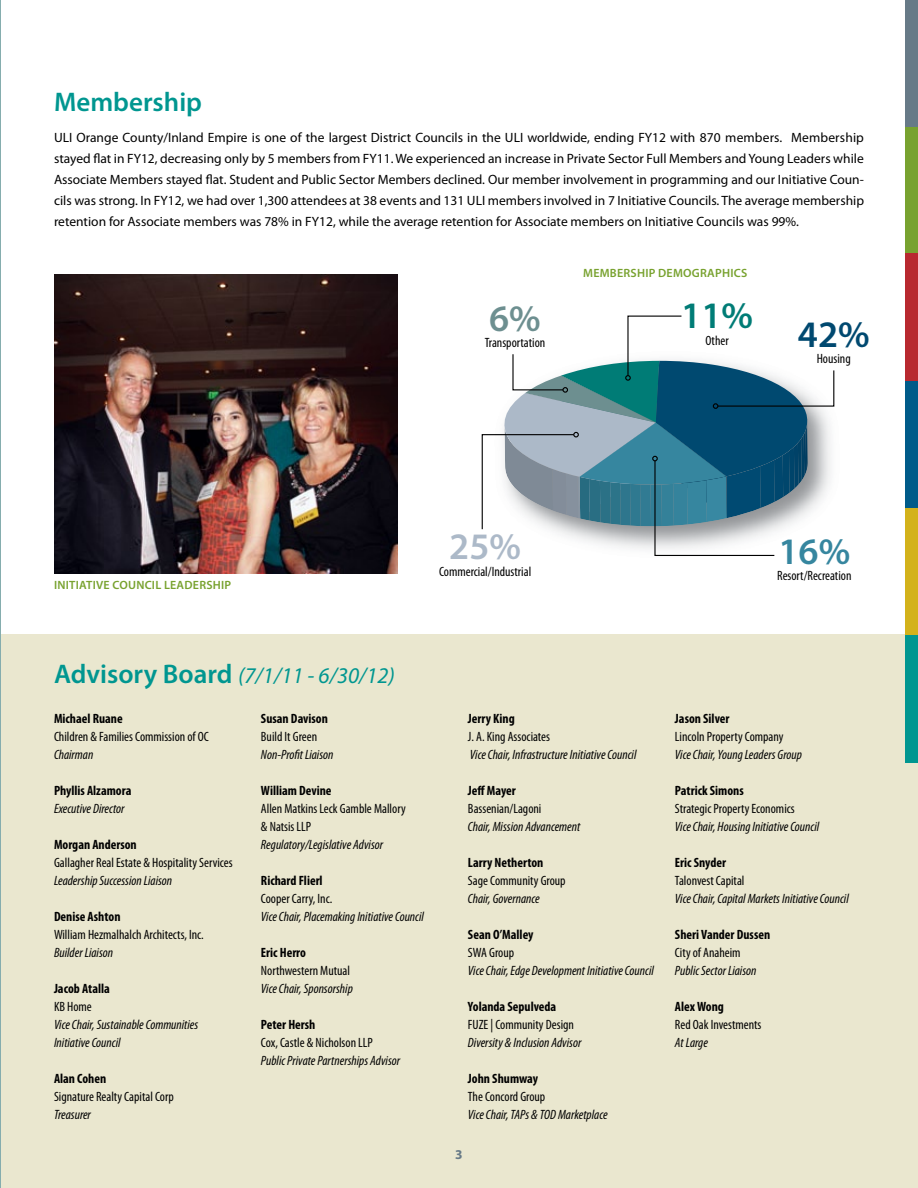
<style>
.page{position:relative;width:918px;height:1188px;background:#fff}
.page>*{position:absolute;margin:0;border:0;box-sizing:border-box;transform-origin:0 0}
.t1{font:600 37.5px "Myriad Pro";color:#acb9c8}
.t2{font:600 37.5px "Myriad Pro";color:#004970}
.t3{font:600 37.5px "Myriad Pro";color:#36869f}
.t4{font:600 37.5px "Myriad Pro";color:#007c76}
.t5{font:600 37.5px "Myriad Pro";color:#6d8f90}
.t6{font:600 27px "Myriad Pro";color:#009690}
.t7{font:italic 22.5px "Myriad Pro";color:#009690}
.t8{font:13.5px/21px "Myriad Pro";color:#000;text-align:justify}
.t9{font:italic condensed 13.5px/18px "Myriad Pro";color:#000}
.t10{font:condensed 13.5px/18px "Myriad Pro";color:#000}
.t11{font:700 condensed 13.5px "Myriad Pro";color:#000}
.t12{font:700 13.5px "Myriad Pro";color:#677a87}
.t13{font:600 12px "Myriad Pro";letter-spacing:.02em;color:#78a22f}
.s1{font-weight:600;font-style:normal;font-size:27px}
</style>
<div class="page">
<div style="left:0;top:634px;width:918px;height:554px;background:#eae7cf"></div>
<div style="left:905px;top:0;width:13px;height:127px;background:#677a87"></div>
<div style="left:905px;top:127px;width:13px;height:128px;background:#78a22f"></div>
<div style="left:905px;top:254px;width:13px;height:127px;background:#b8292f"></div>
<div style="left:905px;top:381px;width:13px;height:128px;background:#005b89"></div>
<div style="left:905px;top:508px;width:13px;height:128px;background:#d3b21b"></div>
<div style="left:905px;top:636px;width:13px;height:127px;background:#009690"></div>
<hr style="left:0;top:0;width:1px;height:1188px;background:#85adae">
<img style="left:54px;top:274px;width:343px;height:300px">
<svg style="left:481px;top:315px;width:354px;height:241px"></svg>
<h2 class="t6" style="left:54px;top:85px;width:150px">Membership</h2>
<p class="t8" style="left:54px;top:127px;width:812px">ULI Orange County/Inland Empire is one of the largest District Councils in the ULI worldwide, ending FY12 with 870 members. Membership stayed flat in FY12, decreasing only by 5 members from FY11. We experienced an increase in Private Sector Full Members and Young Leaders while Associate Members stayed flat. Student and Public Sector Members declined. Our member involvement in programming and our Initiative Coun&shy;cils was strong. In FY12, we had over 1,300 attendees at 38 events and 131 ULI members involved in 7 Initiative Councils. The average membership retention for Associate members was 78% in FY12, while the average retention for Associate members on Initiative Councils was 99%.</p>
<h1 class="t5" style="left:489px;top:294px;width:53px">6%</h1>
<p class="t10" style="left:485px;top:333px;width:62px">Transportation</p>
<p class="t13" style="left:583px;top:266px;width:48px">MEMBERSH</p>
<p class="t13" style="left:645px;top:266px;width:103px">IP DEMOGRAPHICS</p>
<h1 class="t4" style="left:681px;top:292px;width:73px">11%</h1>
<p class="t10" style="left:705px;top:331px;width:25px">Other</p>
<h1 class="t2" style="left:798px;top:310px;width:73px">42%</h1>
<p class="t10" style="left:817px;top:350px;width:35px">Housing</p>
<p class="t13" style="left:54px;top:577px;width:153px">INITIATIVE COUNCIL LEADERSH</p>
<p class="t13" style="left:221px;top:577px;width:12px">IP</p>
<h1 class="t1" style="left:449px;top:523px;width:73px">25%</h1>
<p class="t10" style="left:439px;top:562px;width:94px">Commercial/Industrial</p>
<h1 class="t3" style="left:778px;top:527px;width:73px">16%</h1>
<p class="t10" style="left:777px;top:567px;width:76px">Resort/Recreation</p>
<h3 class="t7" style="left:54px;top:661px;width:343px"><span class="s1">Advisory Board</span> (7/1/11 - 6/30/12)</h3>
<p class="t11" style="left:54px;top:710px;width:70px">Michael Ruane</p>
<p class="t10" style="left:54px;top:727px;width:156px">Children &amp; Families Commission of OC</p>
<p class="t9" style="left:54px;top:745px;width:41px">Chairman</p>
<p class="t11" style="left:54px;top:782px;width:79px">Phyllis Alzamora</p>
<p class="t9" style="left:54px;top:799px;width:72px">Executive Director</p>
<p class="t11" style="left:54px;top:836px;width:84px">Morgan Anderson</p>
<p class="t10" style="left:54px;top:853px;width:180px">Gallagher Real Estate &amp; Hospitality Services</p>
<p class="t9" style="left:54px;top:871px;width:120px">Leadership Succession Liaison</p>
<p class="t11" style="left:54px;top:908px;width:68px">Denise Ashton</p>
<p class="t10" style="left:54px;top:925px;width:151px">William Hezmalhalch Architects, Inc.</p>
<p class="t9" style="left:54px;top:943px;width:61px">Builder Liaison</p>
<p class="t11" style="left:54px;top:980px;width:57px">Jacob Atalla</p>
<p class="t10" style="left:54px;top:997px;width:39px">KB Home</p>
<p class="t9" style="left:54px;top:1015px;width:146px">Vice Chair, Sustainable Communities<br>Initiative Council</p>
<p class="t11" style="left:54px;top:1070px;width:54px">Alan Cohen</p>
<p class="t10" style="left:54px;top:1087px;width:121px">Signature Realty Capital Corp</p>
<p class="t9" style="left:54px;top:1105px;width:39px">Treasurer</p>
<p class="t11" style="left:261px;top:710px;width:68px">Susan Davison</p>
<p class="t10" style="left:261px;top:727px;width:58px">Build It Green</p>
<p class="t9" style="left:261px;top:745px;width:74px">Non-Profit Liaison</p>
<p class="t11" style="left:261px;top:782px;width:72px">William Devine</p>
<p class="t10" style="left:261px;top:799px;width:146px">Allen Matkins Leck Gamble Mallory &amp; Natsis LLP</p>
<p class="t9" style="left:261px;top:835px;width:124px">Regulatory/Legislative Advisor</p>
<p class="t11" style="left:261px;top:872px;width:63px">Richard Flierl</p>
<p class="t10" style="left:261px;top:889px;width:73px">Cooper Carry, Inc.</p>
<p class="t9" style="left:261px;top:907px;width:165px">Vice Chair, Placemaking Initiative Council</p>
<p class="t11" style="left:261px;top:944px;width:47px">Eric Herro</p>
<p class="t10" style="left:261px;top:961px;width:91px">Northwestern Mutual</p>
<p class="t9" style="left:261px;top:979px;width:93px">Vice Chair, Sponsorship</p>
<p class="t11" style="left:261px;top:1016px;width:56px">Peter Hersh</p>
<p class="t10" style="left:261px;top:1033px;width:113px">Cox, Castle &amp; Nicholson LLP</p>
<p class="t9" style="left:261px;top:1051px;width:141px">Public Private Partnerships Advisor</p>
<p class="t11" style="left:468px;top:710px;width:48px">Jerry King</p>
<p class="t10" style="left:468px;top:727px;width:84px">J. A. King Associates</p>
<p class="t9" style="left:470px;top:745px;width:168px">Vice Chair, Infrastructure Initiative Council</p>
<p class="t11" style="left:468px;top:782px;width:49px">Jeff Mayer</p>
<p class="t10" style="left:468px;top:799px;width:75px">Bassenian/Lagoni</p>
<p class="t9" style="left:468px;top:817px;width:114px">Chair, Mission Advancement</p>
<p class="t11" style="left:468px;top:854px;width:77px">Larry Netherton</p>
<p class="t10" style="left:468px;top:871px;width:99px">Sage Community Group</p>
<p class="t9" style="left:468px;top:889px;width:73px">Chair, Governance</p>
<p class="t11" style="left:468px;top:926px;width:67px">Sean O’Malley</p>
<p class="t10" style="left:468px;top:943px;width:48px">SWA Group</p>
<p class="t9" style="left:468px;top:961px;width:187px">Vice Chair, Edge Development Initiative Council</p>
<p class="t11" style="left:468px;top:998px;width:90px">Yolanda Sepulveda</p>
<p class="t10" style="left:468px;top:1015px;width:108px">FUZE | Community Design</p>
<p class="t9" style="left:468px;top:1033px;width:115px">Diversity &amp; Inclusion Advisor</p>
<p class="t11" style="left:468px;top:1070px;width:72px">John Shumway</p>
<p class="t10" style="left:468px;top:1087px;width:79px">The Concord Group</p>
<p class="t9" style="left:468px;top:1105px;width:141px">Vice Chair, TAPs &amp; TOD Marketplace</p>
<p class="t12" style="left:455px;top:1146px;width:9px">3</p>
<p class="t11" style="left:675px;top:710px;width:56px">Jason Silver</p>
<p class="t10" style="left:675px;top:727px;width:110px">Lincoln Property Company</p>
<p class="t9" style="left:675px;top:745px;width:128px">Vice Chair, Young Leaders Group</p>
<p class="t11" style="left:675px;top:782px;width:70px">Patrick Simons</p>
<p class="t10" style="left:675px;top:799px;width:121px">Strategic Property Economics</p>
<p class="t9" style="left:675px;top:817px;width:146px">Vice Chair, Housing Initiative Council</p>
<p class="t11" style="left:675px;top:854px;width:53px">Eric Snyder</p>
<p class="t10" style="left:675px;top:871px;width:71px">Talonvest Capital</p>
<p class="t9" style="left:675px;top:889px;width:175px">Vice Chair, Capital Markets Initiative Council</p>
<p class="t11" style="left:675px;top:926px;width:97px">Sheri Vander Dussen</p>
<p class="t10" style="left:675px;top:943px;width:67px">City of Anaheim</p>
<p class="t9" style="left:675px;top:961px;width:83px">Public Sector Liaison</p>
<p class="t11" style="left:675px;top:998px;width:51px">Alex Wong</p>
<p class="t10" style="left:675px;top:1015px;width:88px">Red Oak Investments</p>
<p class="t9" style="left:675px;top:1033px;width:34px">At Large</p>
</div>
